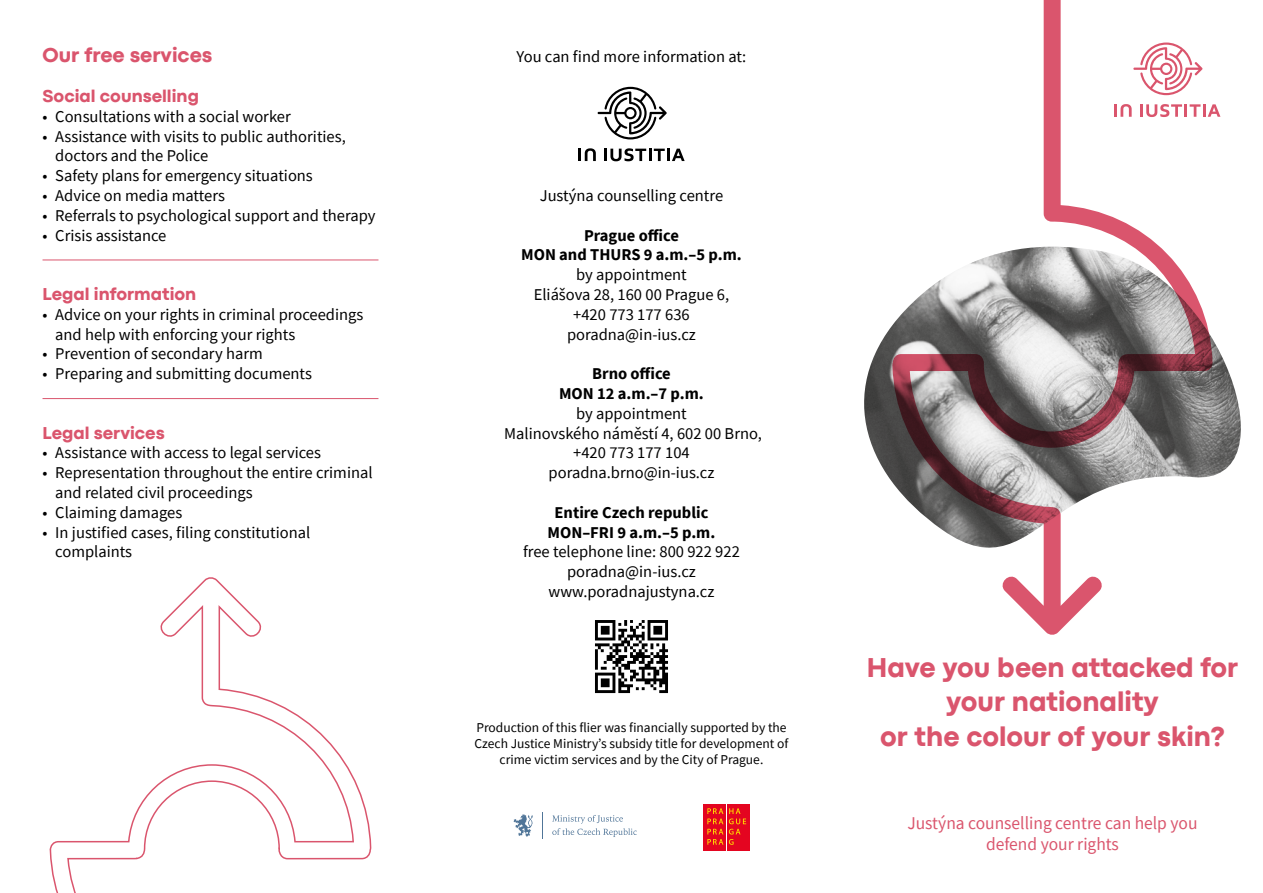
<style>
.page{position:relative;width:1263px;height:893px;background:#fff}
.page>*{position:absolute;margin:0;border:0;box-sizing:border-box;transform-origin:0 0}
.t1{font:800 28.5px/34.2px "Codec Pro";color:#da556d;text-align:center}
.t2{font:800 21px "Codec Pro";color:#da556d}
.t3{font:18px/21.6px "Source Sans Pro";color:#da556d;text-align:center}
.t4{font:800 18px "Codec Pro";color:#da556d}
.t5{font:16.5px/19.8px "Source Sans Pro";color:#000}
.t6{font:700 16.5px/19.8px "Source Sans Pro";color:#000;text-align:center}
.t7{font:13.5px/16.2px "Source Sans Pro";color:#000;text-align:center}
</style>
<div class="page">
<img style="left:864px;top:326px;width:377px;height:156px">
<hr style="left:43px;top:260px;width:335px;height:1px;background:#da556d">
<hr style="left:43px;top:398px;width:335px;height:1px;background:#da556d">
<svg style="left:1212px;top:104px;width:8px;height:13px"></svg>
<svg style="left:892px;top:0;width:320px;height:635px"></svg>
<svg style="left:578px;top:148px;width:18px;height:13px"></svg>
<svg style="left:604px;top:148px;width:81px;height:13px"></svg>
<svg style="left:597px;top:87px;width:70px;height:52px"></svg>
<svg style="left:595px;top:620px;width:73px;height:73px"></svg>
<svg style="left:542px;top:812px;width:1px;height:27px"></svg>
<svg style="left:513px;top:814px;width:20px;height:23px"></svg>
<svg style="left:552px;top:815px;width:85px;height:22px"></svg>
<div style="left:703px;top:804px;width:23px;height:46px;background:#e40520"></div>
<div style="left:727px;top:804px;width:22px;height:46px;background:#e40520"></div>
<svg style="left:707px;top:808px;width:16px;height:37px"></svg>
<svg style="left:729px;top:808px;width:17px;height:37px"></svg>
<svg style="left:49px;top:577px;width:323px;height:316px"></svg>
<p class="t2" style="left:43px;top:43px;width:171px">Our free services</p>
<p class="t4" style="left:43px;top:85px;width:158px">Social counselling</p>
<p class="t5" style="left:43px;top:106px;width:250px">• Consultations with a social worker</p>
<p class="t5" style="left:55px;top:126px;width:292px;text-indent:-13px">• Assistance with visits to public authorities, doctors and the Police</p>
<p class="t5" style="left:43px;top:166px;width:272px">• Safety plans for emergency situations</p>
<p class="t5" style="left:43px;top:185px;width:184px">• Advice on media matters</p>
<p class="t5" style="left:43px;top:205px;width:334px">• Referrals to psychological support and therapy</p>
<p class="t5" style="left:43px;top:225px;width:125px">• Crisis assistance</p>
<p class="t4" style="left:43px;top:283px;width:155px">Legal information</p>
<p class="t5" style="left:55px;top:304px;width:310px;text-indent:-13px">• Advice on your rights in criminal proceedings and help with enforcing your rights</p>
<p class="t5" style="left:43px;top:344px;width:222px">• Prevention of secondary harm</p>
<p class="t5" style="left:43px;top:364px;width:271px">• Preparing and submitting documents</p>
<p class="t4" style="left:43px;top:422px;width:124px">Legal services</p>
<p class="t5" style="left:43px;top:443px;width:280px">• Assistance with access to legal services</p>
<p class="t5" style="left:55px;top:463px;width:319px;text-indent:-13px">• Representation throughout the entire criminal and related civil proceedings</p>
<p class="t5" style="left:43px;top:502px;width:141px">• Claiming damages</p>
<p class="t5" style="left:55px;top:522px;width:256px;text-indent:-13px">• In justified cases, filing constitutional complaints</p>
<p class="t5" style="left:517px;top:47px;width:231px">You can find more information at:</p>
<p class="t5" style="left:540px;top:185px;width:185px">Justýna counselling centre</p>
<p class="t6" style="left:521px;top:225px;width:222px">Prague office<br>MON and THURS 9 a.m.–5 p.m.</p>
<p class="t5" style="left:534px;top:265px;width:197px;text-align:center">by appointment<br>Eliášova 28, 160 00 Prague 6, +420 773 177 636 poradna@in-ius.cz</p>
<p class="t6" style="left:559px;top:363px;width:146px">Brno office<br>MON 12 a.m.–7 p.m.</p>
<p class="t5" style="left:504px;top:403px;width:259px;text-align:center">by appointment<br>Malinovského náměstí 4, 602 00 Brno, +420 773 177 104 poradna.brno@in-ius.cz</p>
<p class="t6" style="left:547px;top:502px;width:169px">Entire Czech republic<br>MON–FRI 9 a.m.–5 p.m.</p>
<p class="t5" style="left:523px;top:542px;width:218px;text-align:center">free telephone line: 800 922 922 poradna@in-ius.cz www.poradnajustyna.cz</p>
<p class="t7" style="left:475px;top:719px;width:315px">Production of this flier was financially supported by the<br>Czech Justice Ministry’s subsidy title for development of crime victim services and by the City of Prague.</p>
<h1 class="t1" style="left:867px;top:650px;width:373px">Have you been attacked for your nationality<br>or the colour of your skin?</h1>
<p class="t3" style="left:907px;top:812px;width:292px">Justýna counselling centre can help you defend your rights</p>
</div>
